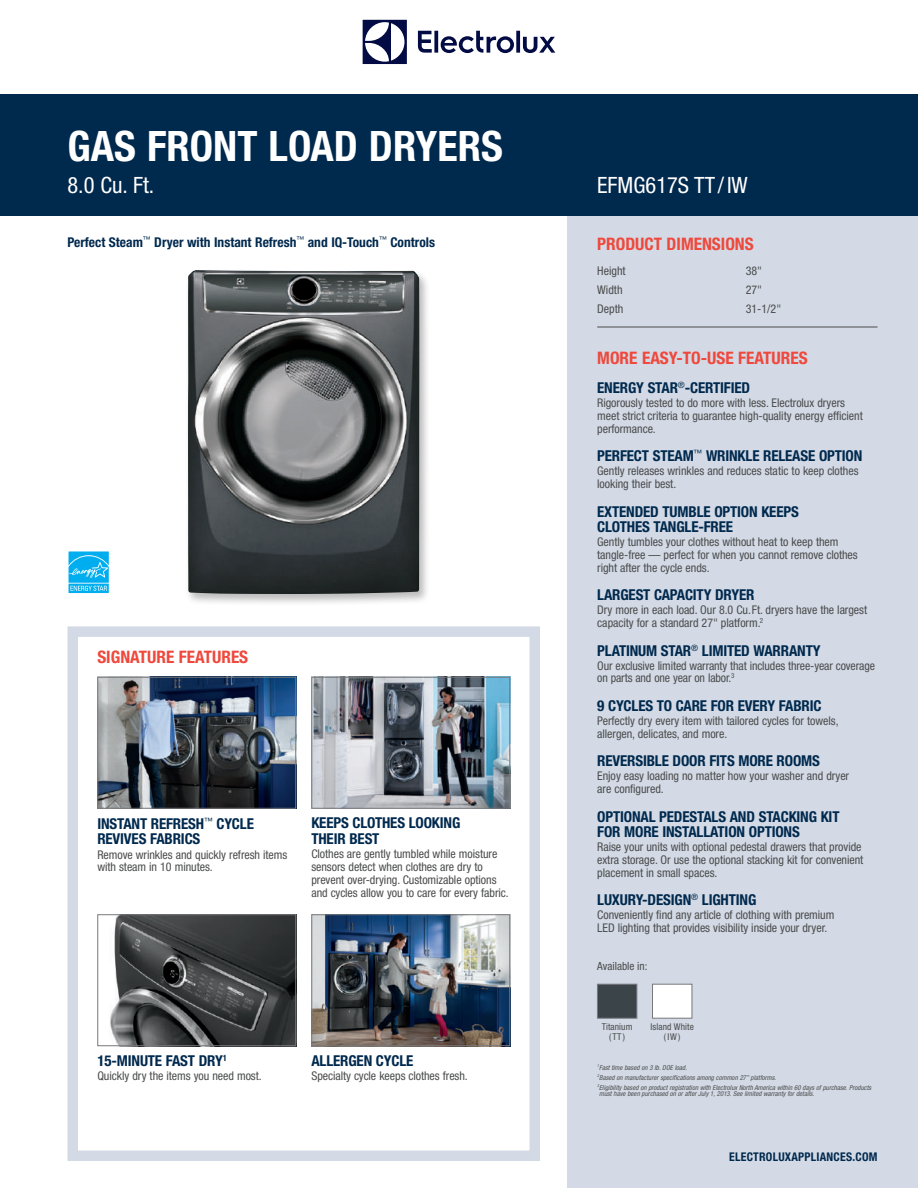
<style>
.page{position:relative;width:918px;height:1188px;background:#fff}
.page>*{position:absolute;margin:0;border:0;box-sizing:border-box;transform-origin:0 0}
.t1{font:700 condensed 42px "Helvetica Neue";color:#fff}
.t2{font:condensed 22.5px "Helvetica Neue";color:#fff}
.t3{font:700 condensed 17.25px "Helvetica Neue";color:#ef483c}
.t4{font:700 condensed 15px/15.8px "Helvetica Neue";letter-spacing:-.01em;color:#00294e}
.t5{font:700 condensed 13.5px "Helvetica Neue";color:#00294e}
.t6{font:condensed 12px/12.8px "Helvetica Neue";letter-spacing:-.005em;color:#4b4c4d}
.t7{font:700 condensed 12px "Helvetica Neue";letter-spacing:.02em;color:#00294e}
.t8{font:condensed 11.25px "Helvetica Neue";color:#4b4c4d}
.t9{font:condensed 9.3px/9.3px "Helvetica Neue";letter-spacing:.01em;color:#4b4c4d;text-align:center}
.t10{font:italic condensed 6.75px/10.1px "Helvetica Neue";letter-spacing:.005em;color:#4b4c4d}
</style>
<div class="page">
<div style="left:67px;top:626px;width:473px;height:535px;background:#fff;border:10px solid #d3dae5"></div>
<div style="left:567px;top:216px;width:351px;height:972px;background:#d3dae5"></div>
<div style="left:0;top:94px;width:918px;height:122px;background:#00294e"></div>
<hr style="left:597px;top:327px;width:281px;height:1px;background:#4b4c4d">
<svg style="left:363px;top:20px;width:44px;height:44px"></svg>
<svg style="left:418px;top:31px;width:137px;height:22px"></svg>
<div style="left:597px;top:984px;width:40px;height:34px;background:#3b4449;border:1px solid #76787b"></div>
<div style="left:652px;top:984px;width:40px;height:34px;background:#fff;border:1px solid #76787b"></div>
<div style="left:185px;top:268px;width:245px;height:338px;background:#231f20;opacity:.3"></div>
<img style="left:188px;top:270px;width:232px;height:324px">
<svg style="left:68px;top:551px;width:40px;height:43px"></svg>
<svg style="left:69px;top:551px;width:40px;height:42px;background:#2bbbf1"></svg>
<img style="left:313px;top:679px;width:195px;height:128px">
<div style="left:311px;top:677px;width:199px;height:132px;border:1px solid #76787b"></div>
<img style="left:313px;top:916px;width:195px;height:128px">
<div style="left:311px;top:914px;width:199px;height:132px;border:1px solid #76787b"></div>
<img style="left:99px;top:679px;width:195px;height:128px">
<div style="left:97px;top:677px;width:199px;height:132px;border:1px solid #76787b"></div>
<img style="left:110px;top:916px;width:184px;height:128px">
<div style="left:97px;top:914px;width:199px;height:132px;border:1px solid #76787b"></div>
<h1 class="t1" style="left:68px;top:120px;width:437px">GAS FRONT LOAD DRYERS</h1>
<h2 class="t2" style="left:68px;top:172px;width:88px">8.0 Cu. Ft.</h2>
<h2 class="t2" style="left:597px;top:172px;width:152px">EFMG617S TT /IW</h2>
<p class="t5" style="left:68px;top:234px;width:369px">Perfect Steam<sup>™</sup> Dryer with Instant Refresh<sup>™</sup> and IQ-Touch<sup>™</sup> Controls</p>
<h3 class="t3" style="left:597px;top:233px;width:158px">PRODUCT DIMENSIONS</h3>
<p class="t6" style="left:597px;top:264px;width:30px">Height</p>
<p class="t6" style="left:746px;top:264px;width:18px">38"</p>
<p class="t6" style="left:597px;top:283px;width:27px">Width</p>
<p class="t6" style="left:746px;top:283px;width:18px">27"</p>
<p class="t6" style="left:597px;top:302px;width:28px">Depth</p>
<p class="t6" style="left:746px;top:302px;width:37px">31-1/2"</p>
<h3 class="t3" style="left:597px;top:348px;width:212px">MORE EASY-TO-USE FEATURES</h3>
<p class="t4" style="left:597px;top:380px;width:154px">ENERGY STAR<sup>®</sup>-CERTIFIED</p>
<p class="t6" style="left:597px;top:396px;width:267px">Rigorously tested to do more with less. Electrolux dryers meet strict criteria to guarantee high-quality energy efficient performance.</p>
<p class="t4" style="left:597px;top:448px;width:267px">PERFECT STEAM<sup>™</sup> WRINKLE RELEASE OPTION</p>
<p class="t6" style="left:597px;top:464px;width:263px">Gently releases wrinkles and reduces static to keep clothes looking their best.</p>
<p class="t4" style="left:597px;top:503px;width:203px">EXTENDED TUMBLE OPTION KEEPS<br>CLOTHES TANGLE-FREE</p>
<p class="t6" style="left:597px;top:536px;width:262px">Gently tumbles your clothes without heat to keep them tangle-free — perfect for when you cannot remove clothes right after the cycle ends.</p>
<p class="t4" style="left:597px;top:587px;width:159px">LARGEST CAPACITY DRYER</p>
<p class="t6" style="left:597px;top:604px;width:271px">Dry more in each load. Our 8.0 Cu.Ft. dryers have the largest capacity for a standard 27" platform.<sup>2</sup></p>
<p class="t4" style="left:597px;top:642px;width:225px">PLATINUM STAR<sup>®</sup> LIMITED WARRANTY</p>
<p class="t6" style="left:597px;top:659px;width:279px">Our exclusive limited warranty that includes three-year coverage on parts and one year on labor.<sup>3</sup></p>
<p class="t4" style="left:597px;top:698px;width:226px">9 CYCLES TO CARE FOR EVERY FABRIC</p>
<p class="t6" style="left:597px;top:714px;width:243px">Perfectly dry every item with tailored cycles for towels, allergen, delicates, and more.</p>
<p class="t4" style="left:597px;top:753px;width:224px">REVERSIBLE DOOR FITS MORE ROOMS</p>
<p class="t6" style="left:597px;top:769px;width:253px">Enjoy easy loading no matter how your washer and dryer are configured.</p>
<p class="t4" style="left:597px;top:808px;width:244px">OPTIONAL PEDESTALS AND STACKING KIT<br>FOR MORE INSTALLATION OPTIONS</p>
<p class="t6" style="left:597px;top:840px;width:268px">Raise your units with optional pedestal drawers that provide extra storage. Or use the optional stacking kit for convenient placement in small spaces.</p>
<p class="t4" style="left:597px;top:892px;width:161px">LUXURY-DESIGN<sup>®</sup> LIGHTING</p>
<p class="t6" style="left:597px;top:909px;width:239px">Conveniently find any article of clothing with premium<br>LED lighting that provides visibility inside your dryer.</p>
<p class="t8" style="left:597px;top:960px;width:52px">Available in:</p>
<h3 class="t3" style="left:97px;top:647px;width:152px">SIGNATURE FEATURES</h3>
<p class="t4" style="left:97px;top:815px;width:158px">INSTANT REFRESH<sup>™</sup> CYCLE<br>REVIVES FABRICS</p>
<p class="t6" style="left:97px;top:848px;width:192px">Remove wrinkles and quickly refresh items with steam in 10 minutes.</p>
<p class="t4" style="left:311px;top:815px;width:150px">KEEPS CLOTHES LOOKING<br>THEIR BEST</p>
<p class="t6" style="left:311px;top:848px;width:199px">Clothes are gently tumbled while moisture sensors detect when clothes are dry to prevent over-drying. Customizable options and cycles allow you to care for every fabric.</p>
<p class="t4" style="left:97px;top:1052px;width:131px">15-MINUTE FAST DRY<sup>1</sup></p>
<p class="t6" style="left:97px;top:1069px;width:166px">Quickly dry the items you need most.</p>
<p class="t4" style="left:311px;top:1052px;width:104px">ALLERGEN CYCLE</p>
<p class="t6" style="left:311px;top:1069px;width:158px">Specialty cycle keeps clothes fresh.</p>
<p class="t9" style="left:602px;top:1022px;width:32px">Titanium (TT)</p>
<p class="t9" style="left:651px;top:1022px;width:45px">Island White (IW)</p>
<p class="t10" style="left:597px;top:1062px;width:276px"><sup>1</sup>Fast time based on 3 lb. DOE load.<br><sup>2</sup>Based on manufacturer specifications among common 27” platforms.<br><sup>3</sup>Eligibility based on product registration with Electrolux North America within 60 days of purchase. Products</p>
<p class="t10" style="left:599px;top:1089px;width:217px">must have been purchased on or after July 1, 2013. See limited warranty for details.</p>
<p class="t7" style="left:729px;top:1149px;width:150px">ELECTROLUXAPPLIANCES.COM</p>
</div>
